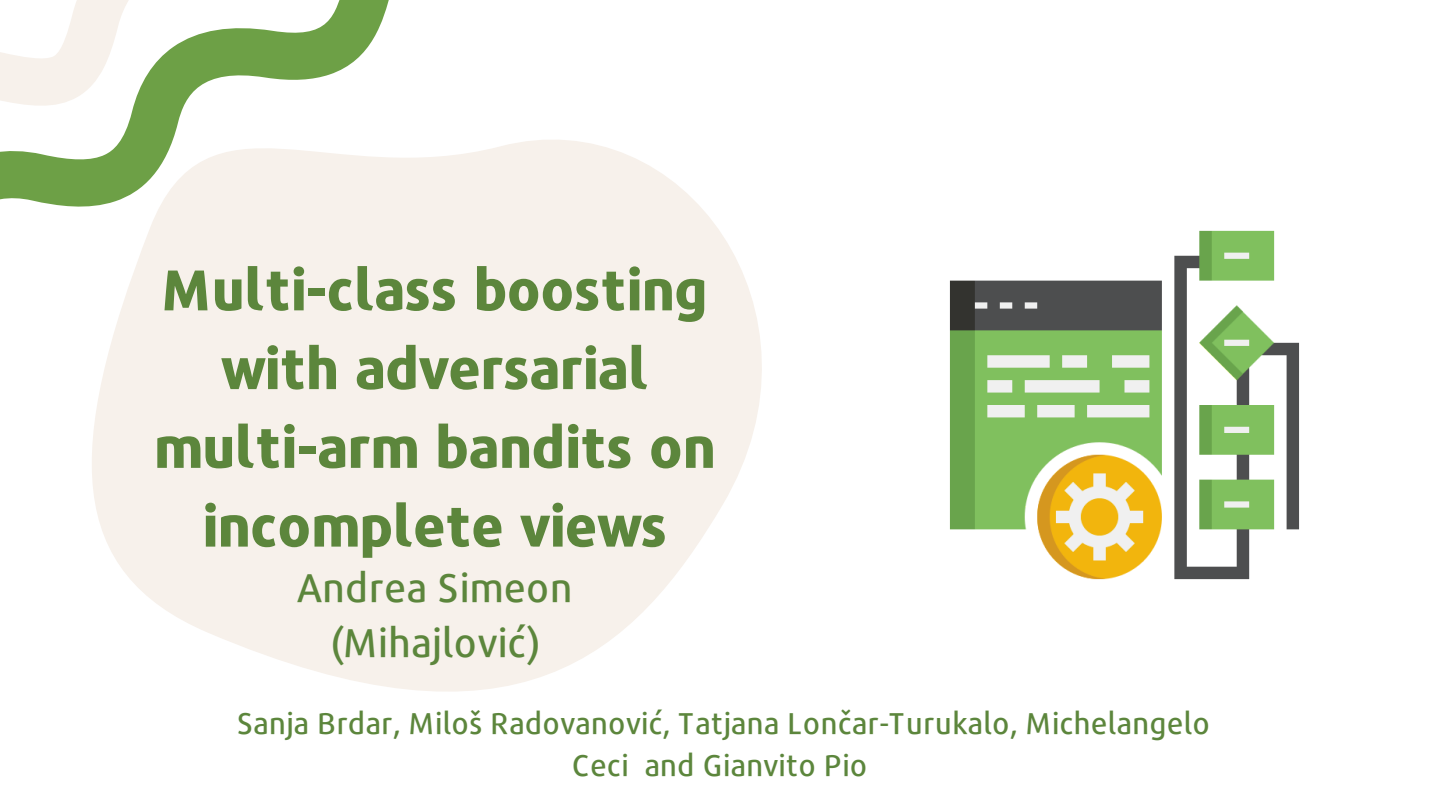
<style>
.page{position:relative;width:1440px;height:810px;background:#fff}
.page>*{position:absolute;margin:0;border:0;box-sizing:border-box;transform-origin:0 0}
.t1{font:800 56px/78.8px "Repo";color:#5c863c;text-align:center}
.t2{font:500 40px/55.5px "Repo";color:#5c863c;text-align:center}
.t3{font:500 30px/42px "Repo";color:#5c863c;text-align:center}
</style>
<div class="page">
<img style="left:949px;top:230px;width:351px;height:350px">
<svg style="left:0;top:0;width:389px;height:206px"></svg>
<svg style="left:64px;top:82px;width:698px;height:610px;fill:#f7f1eb"></svg>
<h1 class="t1" style="left:154px;top:248px;width:563px">Multi-class boosting with adversarial multi-arm bandits on incomplete views</h1>
<h2 class="t2" style="left:297px;top:559px;width:278px">Andrea Simeon (Mihajlović)</h2>
<p class="t3" style="left:237px;top:702px;width:974px">Sanja Brdar, Miloš Radovanović, Tatjana Lončar-Turukalo, Michelangelo<br>Ceci and Gianvito Pio</p>
</div>
